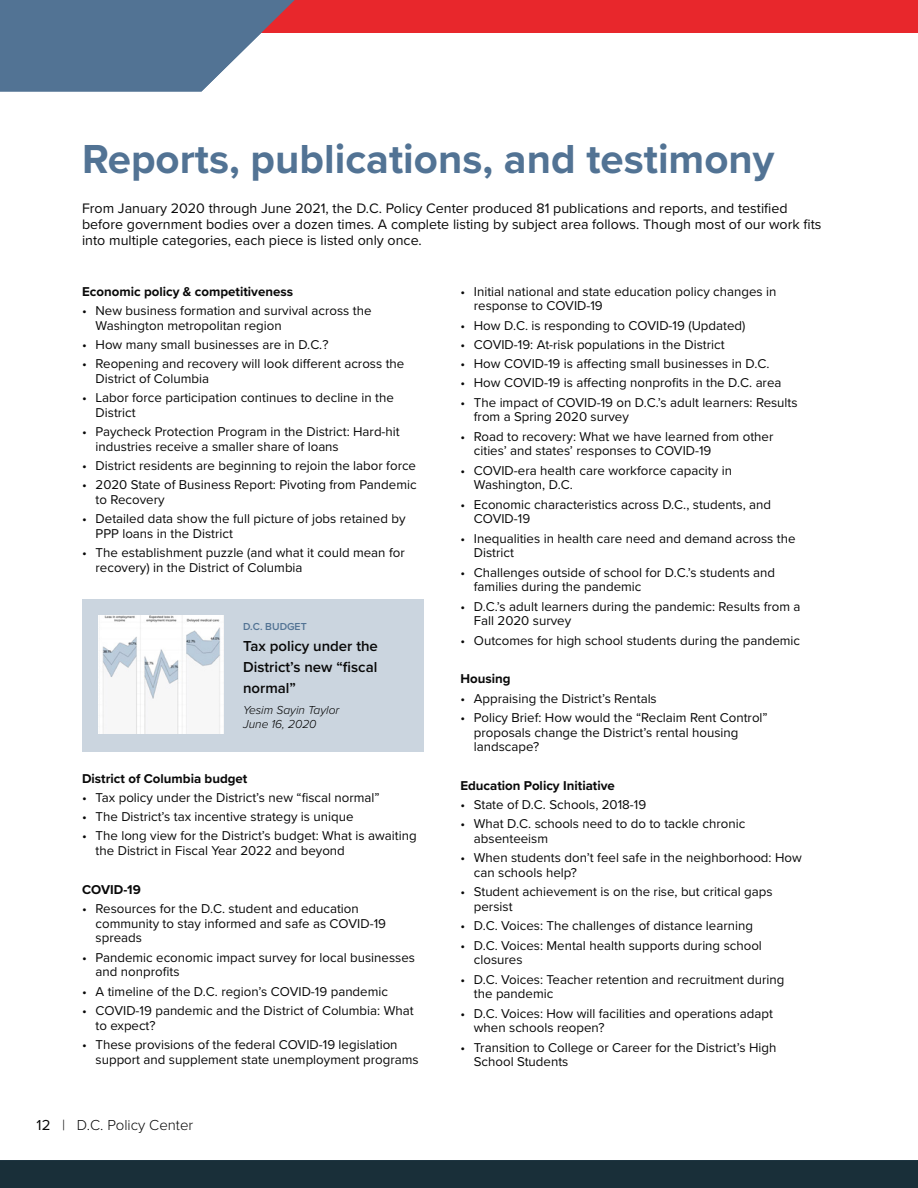
<style>
.page{position:relative;width:918px;height:1188px;background:#fff}
.page>*{position:absolute;margin:0;border:0;box-sizing:border-box;transform-origin:0 0}
.t1{font:700 42px "Proxima Nova";color:#527394}
.t2{font:600 15px/21px "Proxima Nova";color:#090909;text-align:justify}
.t3{font:300 15px "Proxima Nova";color:#090909}
.t4{font:14.25px/15.8px "Proxima Nova";color:#090909}
.t5{font:13.35px/14.7px "Proxima Nova";color:#090909}
.t6{font:700 13.35px "Proxima Nova";color:#090909}
.t7{font:italic 300 12px/14.4px "Proxima Nova";color:#000}
.t8{font:600 10.5px "Proxima Nova";color:#527394}
.s1{font-weight:400}
</style>
<div class="page">
<div style="left:82px;top:599px;width:342px;height:152px;background:#cbd5df"></div>
<img style="left:98px;top:615px;width:126px;height:119px">
<svg style="left:0;top:0;width:918px;height:92px"></svg>
<div style="left:0;top:1160px;width:918px;height:28px;background:#192f39"></div>
<p class="t1" style="left:82px;top:128px;width:694px">Reports, publications, and testimony</p>
<p class="t4" style="left:82px;top:200px;width:741px">From January 2020 through June 2021, the D.C. Policy Center produced 81 publications and reports, and testified before government bodies over a dozen times. A complete listing by subject area follows. Though most of our work fits into multiple categories, each piece is listed only once.</p>
<p class="t6" style="left:82px;top:281px;width:213px">Economic policy &amp; competitiveness</p>
<p class="t5" style="left:96px;top:303px;width:278px;text-indent:-14px">• New business formation and survival across the<br>Washington metropolitan region</p>
<p class="t5" style="left:82px;top:337px;width:248px">• How many small businesses are in D.C.?</p>
<p class="t5" style="left:96px;top:356px;width:310px;text-indent:-14px">• Reopening and recovery will look different across the<br>District of Columbia</p>
<p class="t5" style="left:96px;top:390px;width:300px;text-indent:-14px">• Labor force participation continues to decline in the<br>District</p>
<p class="t5" style="left:96px;top:424px;width:306px;text-indent:-14px">• Paycheck Protection Program in the District: Hard-hit industries receive a smaller share of loans</p>
<p class="t5" style="left:82px;top:458px;width:336px">• District residents are beginning to rejoin the labor force</p>
<p class="t5" style="left:96px;top:477px;width:323px;text-indent:-14px">• 2020 State of Business Report: Pivoting from Pandemic to Recovery</p>
<p class="t5" style="left:96px;top:511px;width:311px;text-indent:-14px">• Detailed data show the full picture of jobs retained by<br>PPP loans in the District</p>
<p class="t5" style="left:96px;top:545px;width:311px;text-indent:-14px">• The establishment puzzle (and what it could mean for recovery) in the District of Columbia</p>
<p class="t8" style="left:243px;top:618px;width:65px">D.C. BUDGET</p>
<p class="t2" style="left:243px;top:635px;width:136px">Tax policy under the District’s new “fiscal normal”</p>
<p class="t7" style="left:243px;top:702px;width:98px">Yesim Sayin Taylor<br>June 16, 2020</p>
<p class="t6" style="left:82px;top:768px;width:167px">District of Columbia budget</p>
<p class="t5" style="left:82px;top:789px;width:299px">• Tax policy under the District’s new “fiscal normal”</p>
<p class="t5" style="left:82px;top:809px;width:273px">• The District’s tax incentive strategy is unique</p>
<p class="t5" style="left:96px;top:828px;width:323px;text-indent:-14px">• The long view for the District’s budget: What is awaiting the District in Fiscal Year 2022 and beyond</p>
<p class="t6" style="left:82px;top:879px;width:60px">COVID-19</p>
<p class="t5" style="left:96px;top:901px;width:292px;text-indent:-14px">• Resources for the D.C. student and education community to stay informed and safe as COVID-19 spreads</p>
<p class="t5" style="left:96px;top:949px;width:321px;text-indent:-14px">• Pandemic economic impact survey for local businesses and nonprofits</p>
<p class="t5" style="left:82px;top:983px;width:307px">• A timeline of the D.C. region’s COVID-19 pandemic</p>
<p class="t5" style="left:96px;top:1003px;width:320px;text-indent:-14px">• COVID-19 pandemic and the District of Columbia: What to expect?</p>
<p class="t5" style="left:96px;top:1037px;width:325px;text-indent:-14px">• These provisions of the federal COVID-19 legislation support and supplement state unemployment programs</p>
<p class="t3" style="left:37px;top:1114px;width:158px"><span class="s1">12</span> | D.C. Policy Center</p>
<p class="t5" style="left:474px;top:283px;width:304px;text-indent:-14px">• Initial national and state education policy changes in response to COVID-19</p>
<p class="t5" style="left:460px;top:317px;width:287px">• How D.C. is responding to COVID-19 (Updated)</p>
<p class="t5" style="left:460px;top:337px;width:266px">• COVID-19: At-risk populations in the District</p>
<p class="t5" style="left:460px;top:356px;width:311px">• How COVID-19 is affecting small businesses in D.C.</p>
<p class="t5" style="left:460px;top:375px;width:323px">• How COVID-19 is affecting nonprofits in the D.C. area</p>
<p class="t5" style="left:474px;top:394px;width:325px;text-indent:-14px">• The impact of COVID-19 on D.C.’s adult learners: Results from a Spring 2020 survey</p>
<p class="t5" style="left:474px;top:428px;width:301px;text-indent:-14px">• Road to recovery: What we have learned from other cities’ and states’ responses to COVID-19</p>
<p class="t5" style="left:474px;top:462px;width:260px;text-indent:-14px">• COVID-era health care workforce capacity in<br>Washington, D.C.</p>
<p class="t5" style="left:474px;top:496px;width:299px;text-indent:-14px">• Economic characteristics across D.C., students, and<br>COVID-19</p>
<p class="t5" style="left:474px;top:530px;width:323px;text-indent:-14px">• Inequalities in health care need and demand across the<br>District</p>
<p class="t5" style="left:474px;top:564px;width:303px;text-indent:-14px">• Challenges outside of school for D.C.’s students and families during the pandemic</p>
<p class="t5" style="left:474px;top:598px;width:328px;text-indent:-14px">• D.C.’s adult learners during the pandemic: Results from a<br>Fall 2020 survey</p>
<p class="t5" style="left:460px;top:632px;width:341px">• Outcomes for high school students during the pandemic</p>
<p class="t6" style="left:460px;top:669px;width:52px">Housing</p>
<p class="t5" style="left:460px;top:690px;width:198px">• Appraising the District’s Rentals</p>
<p class="t5" style="left:474px;top:709px;width:295px;text-indent:-14px">• Policy Brief: How would the “Reclaim Rent Control” proposals change the District’s rental housing landscape?</p>
<p class="t6" style="left:460px;top:775px;width:156px">Education Policy Initiative</p>
<p class="t5" style="left:460px;top:797px;width:187px">• State of D.C. Schools, 2018-19</p>
<p class="t5" style="left:474px;top:816px;width:273px;text-indent:-14px">• What D.C. schools need to do to tackle chronic absenteeism</p>
<p class="t5" style="left:474px;top:850px;width:329px;text-indent:-14px">• When students don’t feel safe in the neighborhood: How can schools help?</p>
<p class="t5" style="left:474px;top:884px;width:300px;text-indent:-14px">• Student achievement is on the rise, but critical gaps persist</p>
<p class="t5" style="left:460px;top:918px;width:294px">• D.C. Voices: The challenges of distance learning</p>
<p class="t5" style="left:474px;top:937px;width:290px;text-indent:-14px">• D.C. Voices: Mental health supports during school closures</p>
<p class="t5" style="left:474px;top:971px;width:312px;text-indent:-14px">• D.C. Voices: Teacher retention and recruitment during the pandemic</p>
<p class="t5" style="left:474px;top:1005px;width:301px;text-indent:-14px">• D.C. Voices: How will facilities and operations adapt when schools reopen?</p>
<p class="t5" style="left:474px;top:1039px;width:304px;text-indent:-14px">• Transition to College or Career for the District’s High<br>School Students</p>
</div>
